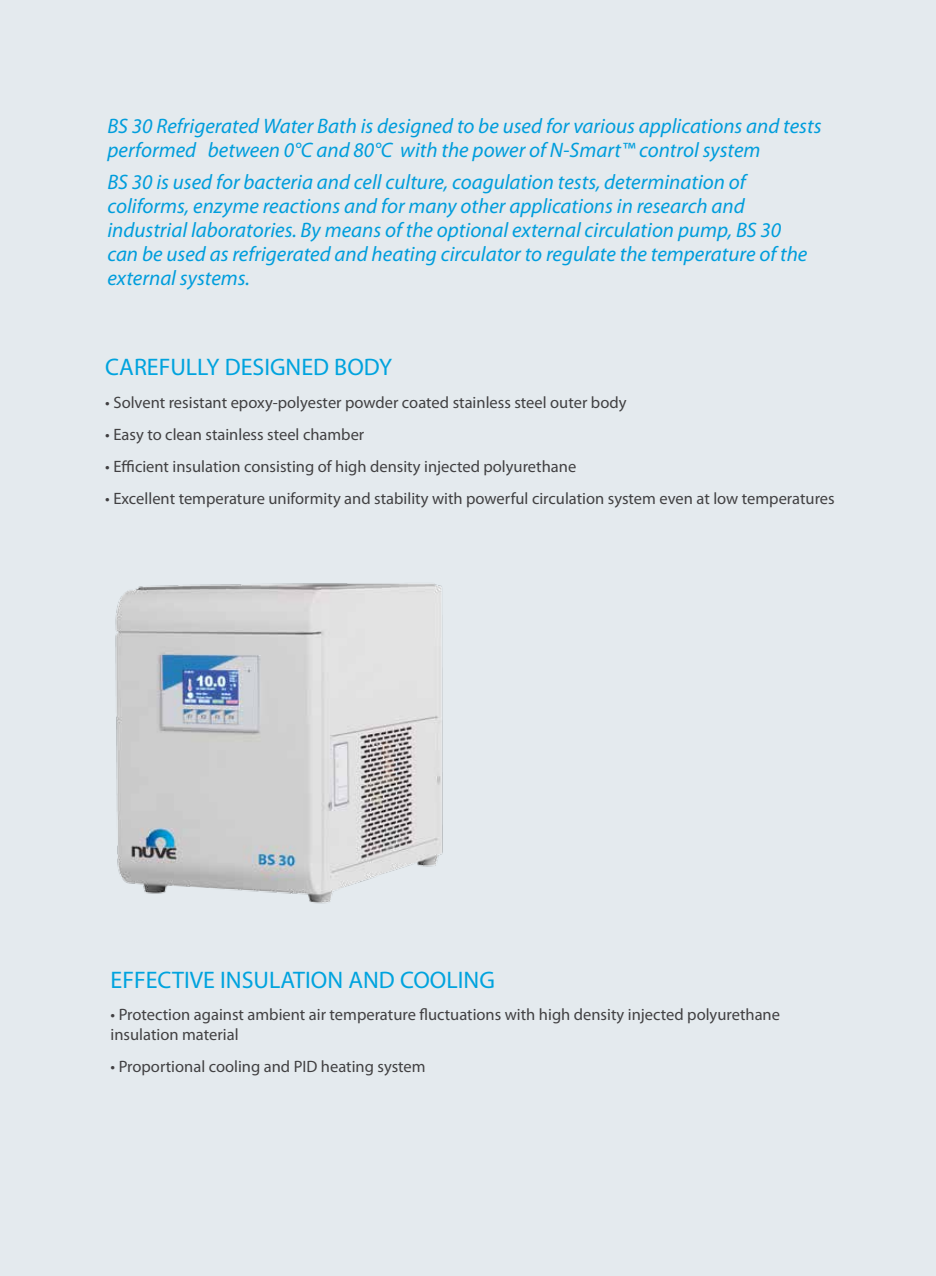
<style>
.page{position:relative;width:936px;height:1276px;background:#fff}
.page>*{position:absolute;margin:0;border:0;box-sizing:border-box;transform-origin:0 0}
.t1{font:24px "Myriad Pro";color:#00a3de}
.t2{font:italic 21px/24px "Myriad Pro";color:#009ddc}
.t3{font:16.5px/19.5px "Myriad Pro";color:#414042}
</style>
<div class="page">
<div style="left:0;top:0;width:935px;height:1276px;background:#e4eaee"></div>
<img style="left:115px;top:583px;width:328px;height:321px">
<p class="t2" style="left:107px;top:113px;width:715px">BS 30 Refrigerated Water Bath is designed to be used for various applications and tests performed between 0°C and 80°C with the power of N-Smart™ control system</p>
<p class="t2" style="left:107px;top:170px;width:701px">BS 30 is used for bacteria and cell culture, coagulation tests, determination of coliforms, enzyme reactions and for many other applications in research and industrial laboratories. By means of the optional external circulation pump, BS 30 can be used as refrigerated and heating circulator to regulate the temperature of the external systems.</p>
<p class="t1" style="left:105px;top:352px;width:288px">CAREFULLY DESIGNED BODY</p>
<p class="t3" style="left:105px;top:392px;width:522px">• Solvent resistant epoxy-polyester powder coated stainless steel outer body</p>
<p class="t3" style="left:105px;top:424px;width:260px">• Easy to clean stainless steel chamber</p>
<p class="t3" style="left:105px;top:456px;width:472px">• Efficient insulation consisting of high density injected polyurethane</p>
<p class="t3" style="left:105px;top:489px;width:731px">• Excellent temperature uniformity and stability with powerful circulation system even at low temperatures</p>
<p class="t1" style="left:111px;top:965px;width:386px">EFFECTIVE INSULATION AND COOLING</p>
<p class="t3" style="left:111px;top:1004px;width:671px">• Protection against ambient air temperature fluctuations with high density injected polyurethane insulation material</p>
<p class="t3" style="left:111px;top:1056px;width:316px">• Proportional cooling and PID heating system</p>
</div>
